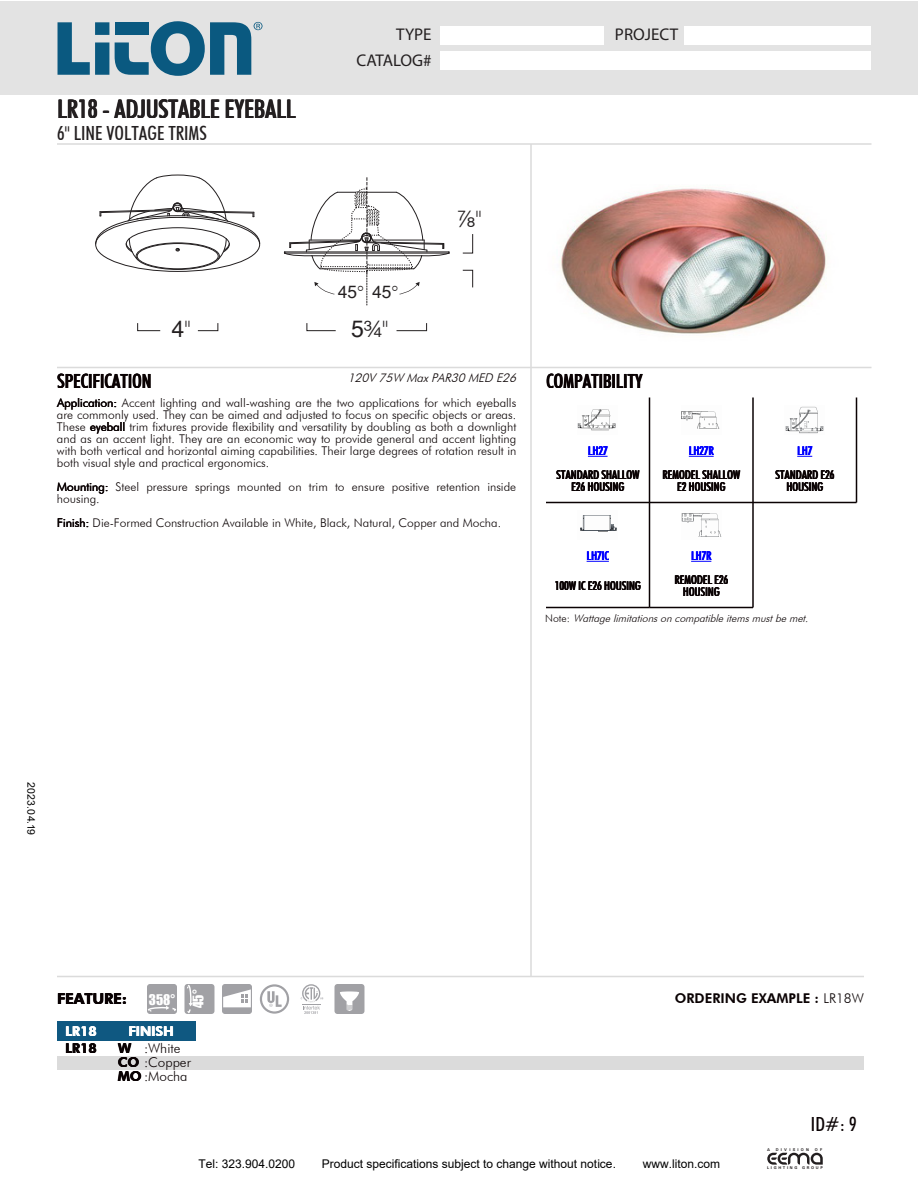
<style>
.page{position:relative;width:918px;height:1188px;background:#fff}
.page>*{position:absolute;margin:0;border:0;box-sizing:border-box;transform-origin:0 0}
.t1{font:500 condensed 25.5px "Futura BT";color:#231f20}
.t2{font:23.1px "Sans Fractions Plain";color:#231f20}
.t3{font:500 condensed 19.5px "Futura BT";color:#0a0203}
.t4{font:500 condensed 19.5px "Futura BT";color:#231f20}
.t5{font:17.4px "Sans Fractions Plain";color:#231f20}
.t6{font:16.95px/25.7px "Myriad Pro";color:#231f20;text-align:right}
.t7{font:800 15px "Futura BT";color:#0a0203}
.t8{font:800 13.5px "Futura BT";color:#0a0203}
.t9{font:300 13.5px/13.6px "Futura BT";color:#0a0203}
.t10{font:800 13.5px "Futura BT";color:#fff}
.t11{font:13.5px "Impact";color:#fff}
.t12{font:300 12px/12px "Futura BT";color:#0a0203;text-align:justify}
.t13{font:500 condensed 12px/12px "Futura BT";color:#0a0203;text-align:center}
.t14{font:12px "Arial";color:#000}
.t15{font:italic 300 12px "Futura BT";color:#0a0203}
.t16{font:500 condensed 12px "Futura BT";color:#00f}
.t17{font:italic 300 10.5px "Futura BT";color:#0a0203}
.t18{font:10.5px "Arial";letter-spacing:.02em;color:#000}
.t19{font:700 4.05px "Univers";letter-spacing:.425em;color:#231f20}
.t20{font:700 4.05px "Univers";letter-spacing:.56em;color:#231f20}
.s1{font-family:"Futura BT";font-weight:300}
.s2{font-style:normal}
.s3{font-weight:300}
.s4{font-weight:800}
</style>
<div class="page">
<div style="left:0;top:2px;width:918px;height:93px;background:#e3e3e3"></div>
<svg style="left:57px;top:21px;width:206px;height:55px"></svg>
<div style="left:440px;top:52px;width:431px;height:18px;background:#fff"></div>
<div style="left:440px;top:26px;width:164px;height:18px;background:#fff"></div>
<div style="left:684px;top:26px;width:186px;height:18px;background:#fff"></div>
<hr style="left:57px;top:143px;width:815px;height:2px;background:#dbdbdb">
<div style="left:137px;top:243px;width:81px;height:26px;border:1px solid #231f20;border-radius:50%"></div>
<svg style="left:95px;top:174px;width:165px;height:86px"></svg>
<svg style="left:137px;top:323px;width:24px;height:8px"></svg>
<svg style="left:197px;top:323px;width:21px;height:8px"></svg>
<svg style="left:396px;top:323px;width:31px;height:8px"></svg>
<svg style="left:462px;top:234px;width:11px;height:20px"></svg>
<svg style="left:462px;top:270px;width:11px;height:18px"></svg>
<svg style="left:306px;top:323px;width:30px;height:8px"></svg>
<svg style="left:284px;top:177px;width:166px;height:128px"></svg>
<img style="left:560px;top:188px;width:267px;height:146px">
<hr style="left:57px;top:367px;width:815px;height:1px;background:#dbdbdb">
<svg style="left:767px;top:1153px;width:56px;height:12px"></svg>
<div style="left:110px;top:1022px;width:86px;height:19px;background:#0f5881"></div>
<div style="left:57px;top:1022px;width:52px;height:19px;background:#0f5881"></div>
<div style="left:57px;top:1056px;width:807px;height:14px;background:#dbdbdb"></div>
<svg style="left:147px;top:984px;width:30px;height:30px"></svg>
<svg style="left:185px;top:984px;width:29px;height:30px"></svg>
<svg style="left:222px;top:984px;width:30px;height:30px"></svg>
<svg style="left:260px;top:984px;width:29px;height:30px"></svg>
<svg style="left:301px;top:984px;width:22px;height:30px"></svg>
<div style="left:334px;top:984px;width:30px;height:30px;background:#a1a1a5;border-radius:3px"></div>
<svg style="left:340px;top:991px;width:19px;height:20px"></svg>
<hr style="left:57px;top:976px;width:807px;height:1px;background:#dbdbdb">
<hr style="left:530px;top:144px;width:2px;height:832px;background:#dbdbdb">
<img style="left:578px;top:409px;width:38px;height:22px">
<svg style="left:588px;top:456px;width:20px;height:1px"></svg>
<hr style="left:649px;top:398px;width:1px;height:104px;background:#0a0203">
<hr style="left:546px;top:502px;width:104px;height:1px;background:#0a0203">
<img style="left:681px;top:411px;width:39px;height:18px">
<svg style="left:689px;top:456px;width:25px;height:1px"></svg>
<hr style="left:752px;top:398px;width:2px;height:104px;background:#0a0203">
<hr style="left:650px;top:502px;width:103px;height:1px;background:#0a0203">
<img style="left:785px;top:406px;width:39px;height:28px">
<svg style="left:797px;top:456px;width:15px;height:1px"></svg>
<hr style="left:856px;top:398px;width:1px;height:104px;background:#0a0203">
<hr style="left:753px;top:502px;width:103px;height:1px;background:#0a0203">
<img style="left:580px;top:515px;width:37px;height:17px">
<svg style="left:587px;top:561px;width:22px;height:1px"></svg>
<hr style="left:649px;top:502px;width:1px;height:106px;background:#0a0203">
<hr style="left:546px;top:607px;width:104px;height:1px;background:#0a0203">
<img style="left:681px;top:513px;width:40px;height:24px">
<svg style="left:691px;top:561px;width:20px;height:1px"></svg>
<hr style="left:752px;top:502px;width:2px;height:106px;background:#0a0203">
<hr style="left:650px;top:607px;width:103px;height:1px;background:#0a0203">
<h1 class="t1" style="left:57px;top:93px;width:240px">LR18 - ADJUSTABLE EYEBALL</h1>
<h3 class="t4" style="left:57px;top:121px;width:152px">6" LINE VOLTAGE TRIMS</h3>
<h2 class="t2" style="left:171px;top:314px;width:21px">¢<span class="s1">"</span></h2>
<h3 class="t6" style="left:357px;top:22px;width:77px">TYPE<br>CATALOG#</h3>
<h3 class="t6" style="left:615px;top:22px;width:65px">PROJECT</h3>
<h3 class="t5" style="left:338px;top:280px;width:62px">¢∞° ¢∞°</h3>
<h2 class="t2" style="left:351px;top:314px;width:39px">∞w<span class="s1">"</span></h2>
<h2 class="t2" style="left:458px;top:204px;width:26px">d<span class="s1">"</span></h2>
<h3 class="t3" style="left:57px;top:370px;width:96px">SPECIFICATION</h3>
<p class="t15" style="left:348px;top:370px;width:173px">120V75W MaxPAR30 MED E26</p>
<p class="t12" style="left:57px;top:397px;width:461px">Application: Accent lighting and wall-washing are the two applications for which eyeballs are commonly used. They can be aimed and adjusted to focus on specific objects or areas.<br>These eyeball trim fixtures provide flexibility and versatility by doubling as both a downlight and as an accent light. They are an economic way to provide general and accent lighting with both vertical and horizontal aiming capabilities. Their large degrees of rotation result in both visual style and practical ergonomics.</p>
<p class="t12" style="left:57px;top:481px;width:461px">Mounting: Steel pressure springs mounted on trim to ensure positive retention inside housing.</p>
<p class="t12" style="left:57px;top:517px;width:446px">Finish: Die-Formed Construction Available in White, Black, Natural, Copper and Mocha.</p>
<h3 class="t3" style="left:546px;top:370px;width:98px">COMPATIBILITY</h3>
<p class="t16" style="left:588px;top:444px;width:21px">LH27</p>
<p class="t13" style="left:556px;top:469px;width:85px">STANDARD SHALLOW<br>E26 HOUSING</p>
<p class="t16" style="left:689px;top:444px;width:26px">LH27R</p>
<p class="t13" style="left:662px;top:469px;width:79px">REMODEL SHALLOW<br>E2 HOUSING</p>
<p class="t16" style="left:797px;top:444px;width:17px">LH7</p>
<p class="t13" style="left:775px;top:469px;width:60px">STANDARD E26<br>HOUSING</p>
<p class="t16" style="left:587px;top:549px;width:24px">LH7IC</p>
<p class="t13" style="left:555px;top:580px;width:88px">100W IC E26 HOUSING</p>
<p class="t16" style="left:691px;top:549px;width:22px">LH7R</p>
<p class="t13" style="left:674px;top:574px;width:55px">REMODEL E26<br>HOUSING</p>
<p class="t17" style="left:545px;top:612px;width:268px"><span class="s2">N o t e :</span> Wattagelimitationsoncompatibleitemsmustbemet.</p>
<p class="t18" style="left:39px;top:782px;width:54px;rotate:90deg">2023.04.19</p>
<p class="t11" style="left:149px;top:989px;width:28px">358°</p>
<p class="t11" style="left:188px;top:1008px;width:20px;rotate:-90deg">45°</p>
<p class="t7" style="left:57px;top:989px;width:71px">FEATURE:</p>
<p class="t8" style="left:675px;top:990px;width:191px">ORDERING EXAMPLE : <span class="s3">LR18W</span></p>
<p class="t10" style="left:65px;top:1023px;width:33px">LR18</p>
<p class="t8" style="left:65px;top:1040px;width:33px">LR18</p>
<p class="t9" style="left:118px;top:1042px;width:75px"><span class="s4">W<br>CO</span> :Copper<br><span class="s4">MO</span> :Mocha</p>
<p class="t10" style="left:128px;top:1023px;width:47px">FINISH</p>
<p class="t9" style="left:144px;top:1042px;width:38px">:White</p>
<p class="t14" style="left:198px;top:1155px;width:98px">Tel: 323.904.0200</p>
<p class="t14" style="left:322px;top:1155px;width:296px">Product specifications subject to change without notice.</p>
<p class="t14" style="left:643px;top:1155px;width:79px">www.liton.com</p>
<h3 class="t3" style="left:811px;top:1112px;width:47px">ID#: 9</h3>
<p class="t19" style="left:767px;top:1147px;width:4px">A</p>
<p class="t20" style="left:776px;top:1147px;width:35px">DIVISION</p>
<p class="t19" style="left:815px;top:1147px;width:9px">O F</p>
<p class="t19" style="left:767px;top:1166px;width:57px">LIGHTING GROUP</p>
</div>
